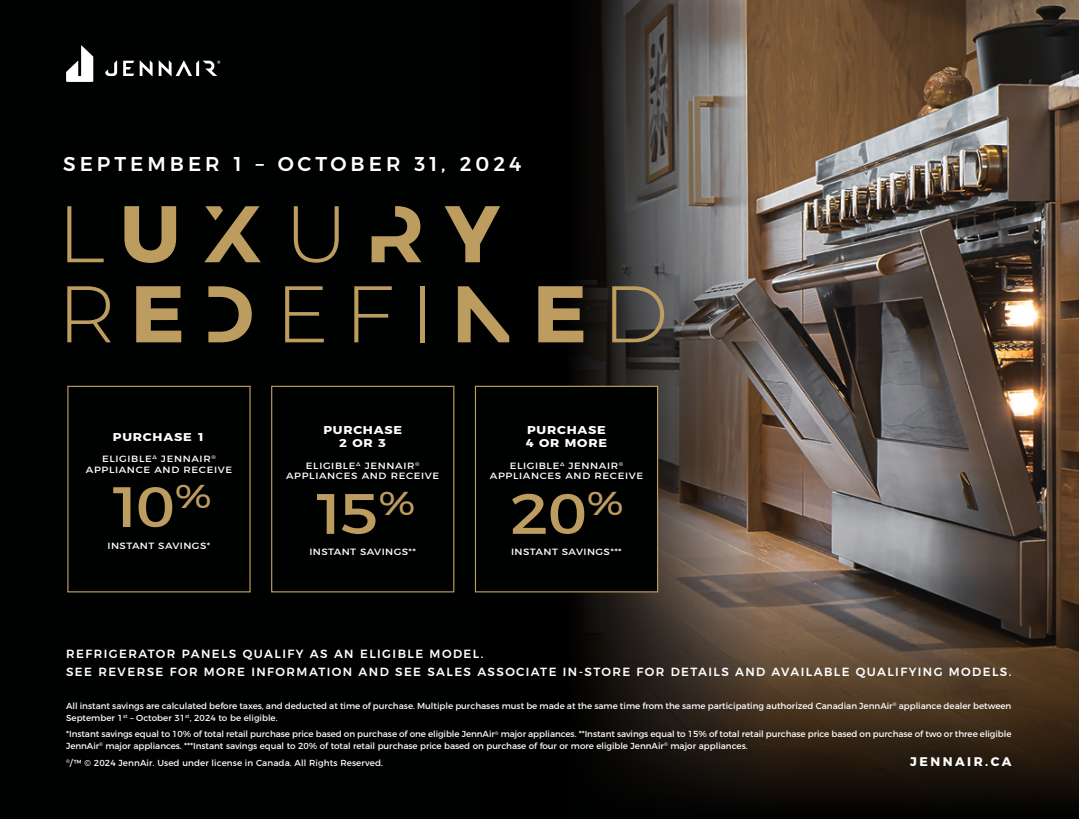
<style>
.page{position:relative;width:1079px;height:819px;background:#fff}
.page>*{position:absolute;margin:0;border:0;box-sizing:border-box;transform-origin:0 0}
.t1{font:300 80px/80px "Montserrat";color:#bd9c60}
.t2{font:56.75px "Montserrat";color:#bd9c60;scale:1.13 1}
.t3{font:500 20px "Montserrat";letter-spacing:.2em;color:#fff}
.t4{font:700 12.5px "Montserrat";letter-spacing:.2em;color:#fff}
.t5{font:500 11.88px/17.5px "Montserrat";letter-spacing:.12em;color:#fff}
.t6{font:700 11.38px/13.6px "Montserrat";letter-spacing:.06em;color:#fff;scale:1.13 1}
.t7{font:9.12px/10.9px "Montserrat";letter-spacing:.06em;color:#fff;text-align:center;scale:1.13 1}
.t8{font:9.12px "Montserrat";letter-spacing:.04em;color:#fff;scale:1.13 1}
.t9{font:8.75px/11.2px "Montserrat";letter-spacing:-.005em;color:#fff}
.s1{font-weight:700}
.s2{font-family:"Defiant Sans Regular";font-weight:400}
</style>
<div class="page">
<div style="left:0;top:0;width:1079px;height:818px;background:#000101"></div>
<img style="left:787px;top:0;width:292px;height:562px">
<svg style="left:575px;top:0;width:212px;height:562px"></svg>
<svg style="left:67px;top:562px;width:1012px;height:240px"></svg>
<svg style="left:123px;top:61px;width:11px;height:15px"></svg>
<svg style="left:140px;top:60px;width:13px;height:16px"></svg>
<svg style="left:105px;top:60px;width:12px;height:16px"></svg>
<svg style="left:66px;top:45px;width:27px;height:37px"></svg>
<svg style="left:159px;top:60px;width:61px;height:16px"></svg>
<div style="left:475px;top:386px;width:182px;height:205px;background:#000101"></div>
<div style="left:475px;top:385px;width:183px;height:207px;border:1px solid #bd9c60"></div>
<div style="left:272px;top:386px;width:182px;height:205px;background:#000101"></div>
<div style="left:271px;top:385px;width:183px;height:207px;border:1px solid #bd9c60"></div>
<div style="left:68px;top:386px;width:182px;height:205px;background:#000101"></div>
<div style="left:67px;top:385px;width:184px;height:207px;border:1px solid #bd9c60"></div>
<h3 class="t3" style="left:63px;top:148px;width:460px">SEPTEMBER 1 – OCTOBER 31, 2024</h3>
<h1 class="t1" style="left:58px;top:191px;width:612px">L<span class="s1">U</span><span class="s2">X</span>U<span class="s2">R</span><span class="s1">Y<br></span>R<span class="s1">E</span><span class="s2">D</span>EFI<span class="s2">N</span><span class="s1">E</span>D</h1>
<h3 class="t6" style="left:113px;top:428px;width:83px">PURCHASE 1</h3>
<p class="t7" style="left:86px;top:452px;width:131px">ELIGIBLE<sup>Δ</sup> JENNAIR<sup>®<br></sup>APPLIANCE AND RECEIVE</p>
<h2 class="t2" style="left:106px;top:461px;width:94px">10<sup>%</sup></h2>
<p class="t8" style="left:108px;top:538px;width:92px">INSTANT SAVINGS*</p>
<h3 class="t6" style="left:323px;top:422px;width:71px;text-align:center">PURCHASE<br>2 OR 3</h3>
<p class="t7" style="left:286px;top:459px;width:137px">ELIGIBLE<sup>Δ</sup> JENNAIR<sup>®<br></sup>APPLIANCES AND RECEIVE</p>
<h2 class="t2" style="left:310px;top:468px;width:94px">15<sup>%</sup></h2>
<p class="t8" style="left:309px;top:544px;width:96px">INSTANT SAVINGS**</p>
<h3 class="t6" style="left:526px;top:422px;width:73px">PURCHASE<br>4 OR MORE</h3>
<p class="t7" style="left:490px;top:459px;width:137px">ELIGIBLE<sup>Δ</sup> JENNAIR<sup>®<br></sup>APPLIANCES AND RECEIVE</p>
<h2 class="t2" style="left:509px;top:468px;width:102px">20<sup>%</sup></h2>
<p class="t8" style="left:511px;top:544px;width:99px">INSTANT SAVINGS***</p>
<h3 class="t5" style="left:66px;top:644px;width:947px">REFRIGERATOR PANELS QUALIFY AS AN ELIGIBLE MODEL.<br>SEE REVERSE FOR MORE INFORMATION AND SEE SALES ASSOCIATE IN-STORE FOR DETAILS AND AVAILABLE QUALIFYING MODELS.</h3>
<p class="t9" style="left:66px;top:699px;width:946px">All instant savings are calculated before taxes, and deducted at time of purchase. Multiple purchases must be made at the same time from the same participating authorized Canadian JennAir<sup>®</sup> appliance dealer between<br>September 1<sup>st</sup> – October 31<sup>st</sup>, 2024 to be eligible.</p>
<p class="t9" style="left:66px;top:727px;width:947px">*Instant savings equal to 10% of total retail purchase price based on purchase of one eligible JennAir<sup>®</sup> major appliances. **Instant savings equal to 15% of total retail purchase price based on purchase of two or three eligible<br>JennAir<sup>®</sup> major appliances. ***Instant savings equal to 20% of total retail purchase price based on purchase of four or more eligible JennAir<sup>®</sup> major appliances.</p>
<p class="t9" style="left:66px;top:756px;width:318px"><sup>®</sup>/™ © 2024 JennAir. Used under license in Canada. All Rights Reserved.</p>
<h3 class="t4" style="left:910px;top:750px;width:103px">JENNAIR.CA</h3>
</div>
